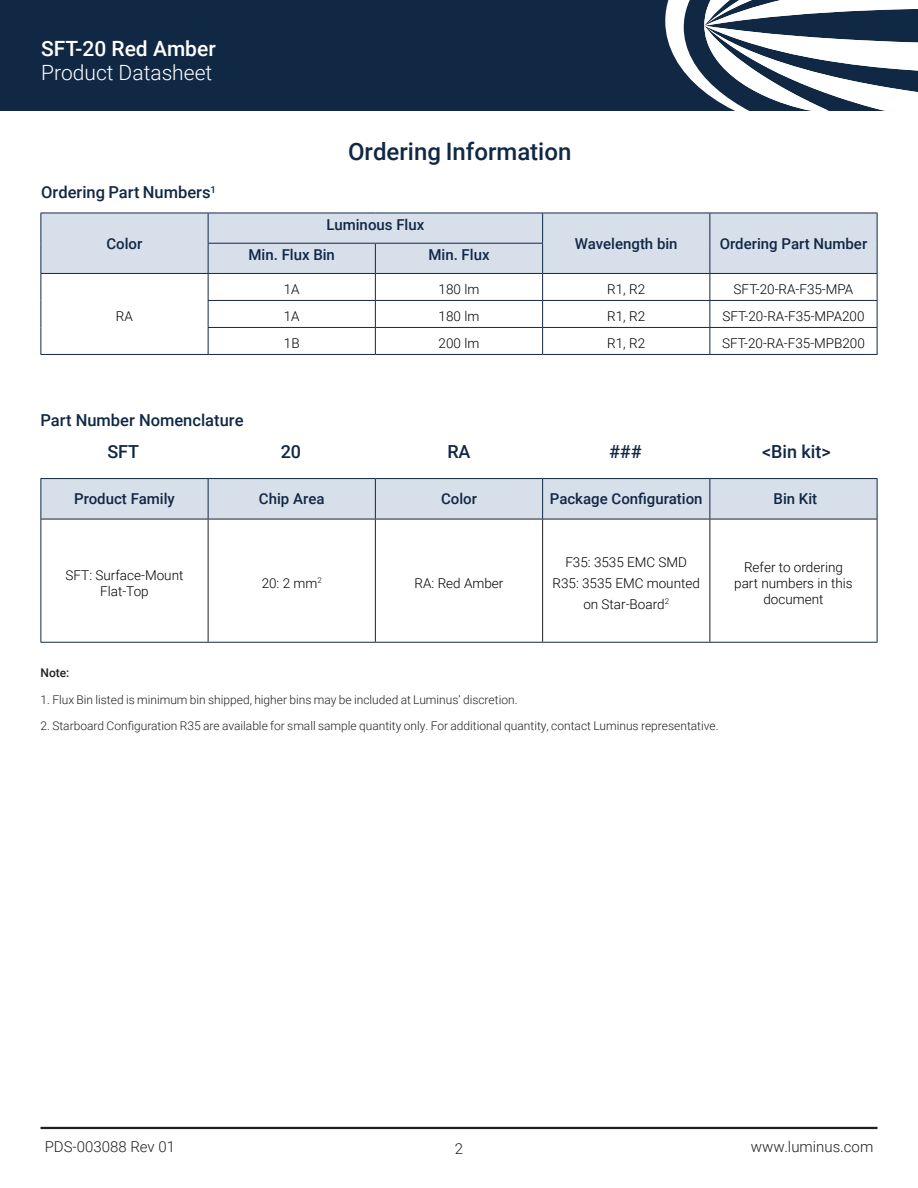
<style>
.page{position:relative;width:918px;height:1188px;background:#fff}
.page>*{position:absolute;margin:0;border:0;box-sizing:border-box;transform-origin:0 0}
.t1{font:500 24px "Roboto";color:#112845}
.t2{font:300 21px "Roboto";color:#fff}
.t3{font:500 21px "Roboto";color:#fff}
.DS_ChartHeadline2__b{font:500 18px "Roboto";color:#112845}
.DS_ChartHeadline1{font:500 16.5px "Roboto";color:#112845}
.DS_ChartHeadline3_in{font:500 15px "Roboto";color:#112845}
.DS_Bottom_Folio{font:300 15px "Roboto";color:#231f20}
.DS_Folio_Pg{font:300 15px "Roboto";color:#231f20}
.DS_Chart_BodyText{font:300 13.5px/16.2px "Roboto";color:#000;text-align:center}
.t4{font:300 12px "Roboto";color:#231f20}
.t5{font:500 12px "Roboto";color:#231f20}
</style>
<div class="page">
<div style="left:0;top:0;width:918px;height:110px;background:#112845"></div>
<svg style="left:665px;top:0;width:253px;height:110px"></svg>
<div style="left:41px;top:479px;width:836px;height:40px;background:#d7dfeb"></div>
<hr style="left:41px;top:519px;width:167px;height:1px;background:#231f20">
<hr style="left:208px;top:519px;width:167px;height:1px;background:#231f20">
<hr style="left:208px;top:519px;width:1px;height:123px;background:#231f20">
<hr style="left:375px;top:519px;width:168px;height:1px;background:#231f20">
<hr style="left:375px;top:519px;width:1px;height:123px;background:#231f20">
<hr style="left:543px;top:519px;width:167px;height:1px;background:#231f20">
<hr style="left:542px;top:519px;width:1px;height:123px;background:#231f20">
<hr style="left:710px;top:519px;width:167px;height:1px;background:#231f20">
<hr style="left:709px;top:519px;width:1px;height:123px;background:#231f20">
<hr style="left:40px;top:479px;width:1px;height:40px;background:#112845">
<hr style="left:40px;top:478px;width:168px;height:1px;background:#112845">
<hr style="left:208px;top:478px;width:167px;height:1px;background:#112845">
<hr style="left:375px;top:478px;width:168px;height:1px;background:#112845">
<hr style="left:543px;top:478px;width:167px;height:1px;background:#112845">
<hr style="left:710px;top:478px;width:167px;height:1px;background:#112845">
<hr style="left:877px;top:479px;width:1px;height:40px;background:#112845">
<hr style="left:40px;top:519px;width:1px;height:123px;background:#112845">
<hr style="left:40px;top:642px;width:168px;height:1px;background:#112845">
<hr style="left:208px;top:642px;width:167px;height:1px;background:#112845">
<hr style="left:375px;top:642px;width:168px;height:1px;background:#112845">
<hr style="left:543px;top:642px;width:167px;height:1px;background:#112845">
<hr style="left:877px;top:519px;width:1px;height:123px;background:#112845">
<hr style="left:710px;top:642px;width:167px;height:1px;background:#112845">
<hr style="left:208px;top:479px;width:1px;height:40px;background:#112845">
<hr style="left:375px;top:479px;width:1px;height:40px;background:#112845">
<hr style="left:542px;top:479px;width:1px;height:40px;background:#112845">
<hr style="left:709px;top:479px;width:1px;height:40px;background:#112845">
<div style="left:41px;top:214px;width:836px;height:59px;background:#d7dfeb"></div>
<hr style="left:40px;top:213px;width:1px;height:30px;background:#112845">
<hr style="left:40px;top:243px;width:1px;height:30px;background:#112845">
<hr style="left:40px;top:213px;width:168px;height:1px;background:#112845">
<hr style="left:208px;top:213px;width:167px;height:1px;background:#112845">
<hr style="left:375px;top:213px;width:168px;height:1px;background:#112845">
<hr style="left:543px;top:213px;width:167px;height:1px;background:#112845">
<hr style="left:710px;top:213px;width:167px;height:1px;background:#112845">
<hr style="left:877px;top:213px;width:1px;height:30px;background:#112845">
<hr style="left:877px;top:243px;width:1px;height:30px;background:#112845">
<svg style="left:40px;top:274px;width:1px;height:80px"></svg>
<hr style="left:40px;top:273px;width:168px;height:1px;background:#112845">
<hr style="left:40px;top:354px;width:168px;height:1px;background:#112845">
<hr style="left:208px;top:273px;width:167px;height:1px;background:#112845">
<hr style="left:208px;top:300px;width:167px;height:1px;background:#112845">
<hr style="left:208px;top:327px;width:167px;height:1px;background:#112845">
<hr style="left:208px;top:354px;width:167px;height:1px;background:#112845">
<hr style="left:375px;top:273px;width:168px;height:1px;background:#112845">
<hr style="left:375px;top:300px;width:168px;height:1px;background:#112845">
<hr style="left:375px;top:327px;width:168px;height:1px;background:#112845">
<hr style="left:375px;top:354px;width:168px;height:1px;background:#112845">
<hr style="left:543px;top:273px;width:167px;height:1px;background:#112845">
<hr style="left:543px;top:300px;width:167px;height:1px;background:#112845">
<hr style="left:543px;top:327px;width:167px;height:1px;background:#112845">
<hr style="left:543px;top:354px;width:167px;height:1px;background:#112845">
<svg style="left:709px;top:274px;width:1px;height:80px"></svg>
<hr style="left:710px;top:273px;width:167px;height:1px;background:#112845">
<svg style="left:877px;top:274px;width:1px;height:80px"></svg>
<hr style="left:710px;top:300px;width:167px;height:1px;background:#112845">
<hr style="left:710px;top:327px;width:167px;height:1px;background:#112845">
<hr style="left:710px;top:354px;width:167px;height:1px;background:#112845">
<hr style="left:208px;top:213px;width:1px;height:30px;background:#112845">
<hr style="left:542px;top:213px;width:1px;height:30px;background:#112845">
<hr style="left:709px;top:213px;width:1px;height:30px;background:#112845">
<hr style="left:709px;top:243px;width:1px;height:30px;background:#112845">
<hr style="left:208px;top:243px;width:167px;height:1px;background:#112845">
<svg style="left:208px;top:244px;width:1px;height:110px"></svg>
<hr style="left:375px;top:243px;width:168px;height:1px;background:#112845">
<svg style="left:375px;top:244px;width:1px;height:110px"></svg>
<svg style="left:542px;top:244px;width:1px;height:110px"></svg>
<hr style="left:40px;top:1127px;width:838px;height:2px;background:#231f20">
<p class="t3" style="left:41px;top:34px;width:176px">SFT-20 Red Amber</p>
<p class="t2" style="left:41px;top:58px;width:173px">Product Datasheet</p>
<p class="DS_ChartHeadline1" style="left:41px;top:181px;width:176px">Ordering Part Numbers<sup>1</sup></p>
<p class="DS_ChartHeadline3_in" style="left:107px;top:233px;width:37px">Color</p>
<p class="DS_Chart_BodyText" style="left:116px;top:308px;width:19px">RA</p>
<p class="t1" style="left:348px;top:134px;width:225px">Ordering Information</p>
<p class="DS_ChartHeadline3_in" style="left:326px;top:214px;width:99px">Luminous Flux</p>
<p class="DS_ChartHeadline3_in" style="left:248px;top:245px;width:88px">Min. Flux Bin</p>
<p class="DS_ChartHeadline3_in" style="left:428px;top:245px;width:63px">Min. Flux</p>
<p class="DS_ChartHeadline3_in" style="left:575px;top:233px;width:104px">Wavelength bin</p>
<p class="DS_ChartHeadline3_in" style="left:720px;top:233px;width:149px">Ordering Part Number</p>
<p class="DS_Chart_BodyText" style="left:284px;top:281px;width:17px">1A</p>
<p class="DS_Chart_BodyText" style="left:439px;top:281px;width:42px">180 lm</p>
<p class="DS_Chart_BodyText" style="left:607px;top:281px;width:39px">R1, R2</p>
<p class="DS_Chart_BodyText" style="left:734px;top:281px;width:121px">SFT-20-RA-F35-MPA</p>
<p class="DS_Chart_BodyText" style="left:284px;top:308px;width:17px">1A</p>
<p class="DS_Chart_BodyText" style="left:439px;top:308px;width:42px">180 lm</p>
<p class="DS_Chart_BodyText" style="left:607px;top:308px;width:39px">R1, R2</p>
<p class="DS_Chart_BodyText" style="left:722px;top:308px;width:144px">SFT-20-RA-F35-MPA200</p>
<p class="DS_Chart_BodyText" style="left:284px;top:335px;width:17px">1B</p>
<p class="DS_Chart_BodyText" style="left:439px;top:335px;width:42px">200 lm</p>
<p class="DS_Chart_BodyText" style="left:607px;top:335px;width:39px">R1, R2</p>
<p class="DS_Chart_BodyText" style="left:722px;top:335px;width:144px">SFT-20-RA-F35-MPB200</p>
<p class="DS_ChartHeadline1" style="left:40px;top:409px;width:205px">Part Number Nomenclature</p>
<p class="DS_ChartHeadline2__b" style="left:107px;top:439px;width:33px">SFT</p>
<p class="DS_ChartHeadline2__b" style="left:281px;top:439px;width:22px">20</p>
<p class="DS_ChartHeadline2__b" style="left:447px;top:439px;width:25px">RA</p>
<p class="DS_ChartHeadline2__b" style="left:609px;top:439px;width:34px">###</p>
<p class="DS_ChartHeadline2__b" style="left:762px;top:439px;width:70px">&lt;Bin kit&gt;</p>
<p class="DS_ChartHeadline3_in" style="left:74px;top:489px;width:102px">Product Family</p>
<p class="DS_ChartHeadline3_in" style="left:259px;top:489px;width:67px">Chip Area</p>
<p class="DS_ChartHeadline3_in" style="left:441px;top:489px;width:37px">Color</p>
<p class="DS_ChartHeadline3_in" style="left:550px;top:489px;width:154px">Package Configuration</p>
<p class="DS_ChartHeadline3_in" style="left:774px;top:489px;width:45px">Bin Kit</p>
<p class="DS_Chart_BodyText" style="left:66px;top:566px;width:119px">SFT: Surface-Mount<br>Flat-Top</p>
<p class="DS_Chart_BodyText" style="left:262px;top:574px;width:62px">20: 2 mm<sup>2</sup></p>
<p class="DS_Chart_BodyText" style="left:415px;top:574px;width:90px">RA: Red Amber</p>
<p class="DS_Chart_BodyText" style="left:565px;top:553px;width:123px">F35: 3535 EMC SMD</p>
<p class="DS_Chart_BodyText" style="left:553px;top:572px;width:149px;line-height:21px">R35: 3535 EMC mounted on Star-Board<sup>2</sup></p>
<p class="DS_Chart_BodyText" style="left:744px;top:558px;width:100px">Refer to ordering</p>
<p class="DS_Chart_BodyText" style="left:734px;top:574px;width:120px">part numbers in this document</p>
<p class="t5" style="left:40px;top:665px;width:30px">Note:</p>
<p class="t4" style="left:40px;top:691px;width:479px">1. Flux Bin listed is minimum bin shipped, higher bins may be included at Luminus’ discretion.</p>
<p class="t4" style="left:40px;top:717px;width:680px">2. Starboard Configuration R35 are available for small sample quantity only. For additional quantity, contact Luminus representative.</p>
<p class="DS_Bottom_Folio" style="left:45px;top:1137px;width:132px">PDS-003088 Rev 01</p>
<p class="DS_Bottom_Folio" style="left:751px;top:1137px;width:124px">www.luminus.com</p>
<p class="DS_Folio_Pg" style="left:455px;top:1139px;width:10px">2</p>
</div>
